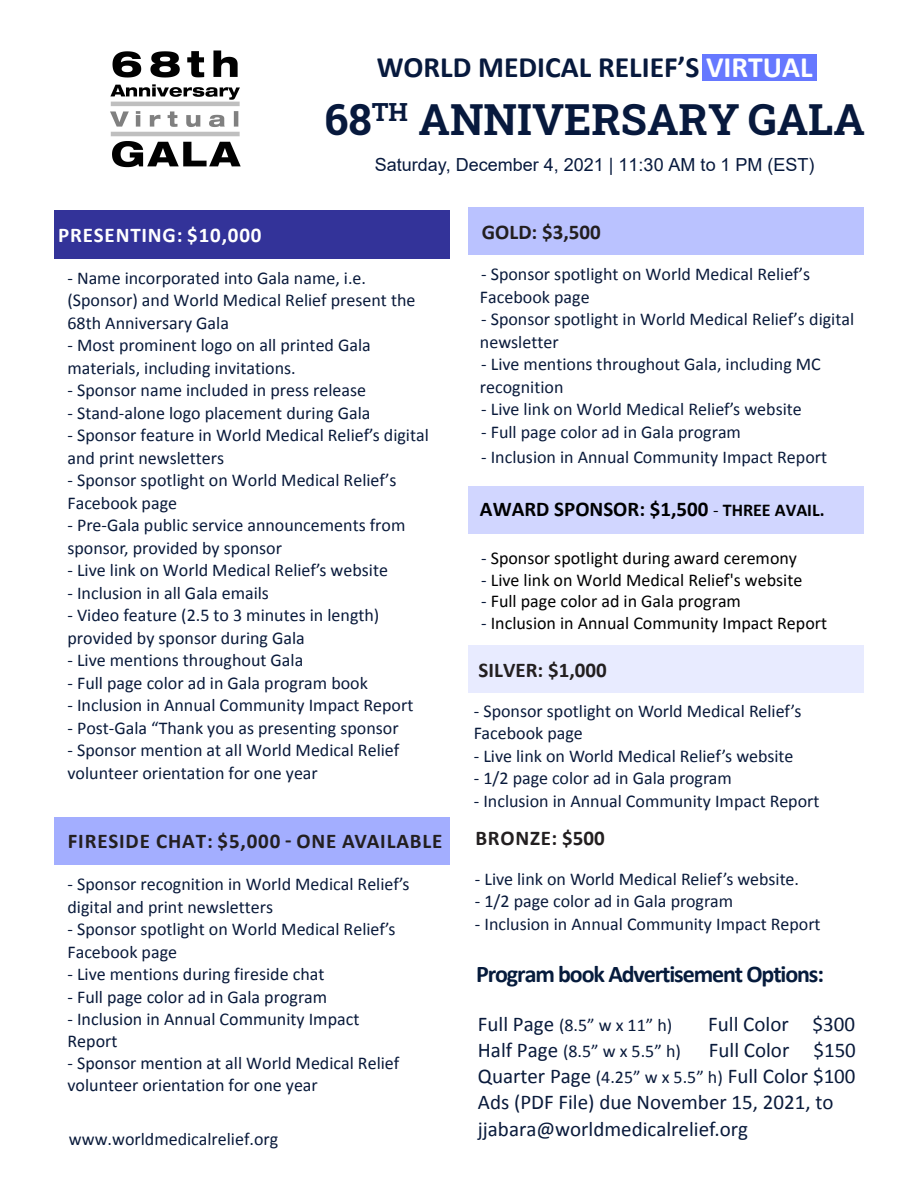
<style>
.page{position:relative;width:918px;height:1188px;background:#fff}
.page>*{position:absolute;margin:0;border:0;box-sizing:border-box;transform-origin:0 0}
.t1{font:700 42.75px "Roboto Slab";color:#07193d}
.t2{font:700 29.7px "Calibri";color:#07193d}
.t3{font:700 24px "Calibri";letter-spacing:-.045em;color:#061b3c}
.t4{font:21px/26.2px "Calibri";color:#091a3b}
.t5{font:700 21px "Calibri";letter-spacing:.04em;color:#231f20}
.t6{font:700 21px "Calibri";color:#000}
.t7{font:700 21px "Calibri";letter-spacing:.04em;color:#fff}
.t8{font:700 21px "Calibri";color:#231f20}
.t9{font:18px/22.5px "Calibri";color:#091a3b}
.t10{font:18px "Calibri";color:#000}
.t11{font:18px "Arial";color:#07193d}
.s1{color:#fff}
.s2{font-weight:400;font-size:18px}
.s3{font-size:18px}
.s4{color:#091a3b}
.s5{font-size:21px}
</style>
<div class="page">
<div style="left:54px;top:211px;width:396px;height:48px;background:#339"></div>
<div style="left:703px;top:54px;width:114px;height:27px;background:#6678ff"></div>
<div style="left:468px;top:646px;width:396px;height:47px;background:#e8ebff"></div>
<div style="left:54px;top:818px;width:396px;height:47px;background:#a3aeff"></div>
<div style="left:468px;top:486px;width:396px;height:47px;background:#d1d6ff"></div>
<div style="left:468px;top:208px;width:396px;height:47px;background:#bac2ff"></div>
<img style="left:110px;top:50px;width:131px;height:118px">
<p class="t2" style="left:377px;top:46px;width:438px">WORLD MEDICAL RELIEF’S <span class="s1">VIRTUAL</span></p>
<p class="t1" style="left:324px;top:91px;width:542px">68<sup>TH</sup> ANNIVERSARY GALA</p>
<p class="t11" style="left:375px;top:152px;width:441px">Saturday, December 4, 2021 | 11:30 AM to 1 PM (EST)</p>
<p class="t7" style="left:58px;top:220px;width:205px">PRESENTING: $10,000</p>
<p class="t9" style="left:68px;top:266px;width:349px">- Name incorporated into Gala name, i.e. (Sponsor) and World Medical Relief present the<br>68th Anniversary Gala</p>
<p class="t9" style="left:68px;top:333px;width:305px">- Most prominent logo on all printed Gala materials, including invitations.</p>
<p class="t9" style="left:68px;top:378px;width:300px">- Sponsor name included in press release</p>
<p class="t9" style="left:68px;top:401px;width:304px">- Stand-alone logo placement during Gala</p>
<p class="t9" style="left:68px;top:423px;width:363px">- Sponsor feature in World Medical Relief’s digital and print newsletters</p>
<p class="t9" style="left:68px;top:468px;width:331px">- Sponsor spotlight on World Medical Relief’s<br>Facebook page</p>
<p class="t9" style="left:68px;top:513px;width:339px">- Pre-Gala public service announcements from sponsor, provided by sponsor</p>
<p class="t9" style="left:68px;top:558px;width:322px">- Live link on World Medical Relief’s website</p>
<p class="t9" style="left:68px;top:581px;width:203px">- Inclusion in all Gala emails</p>
<p class="t9" style="left:68px;top:603px;width:313px">- Video feature (2.5 to 3 minutes in length) provided by sponsor during Gala</p>
<p class="t9" style="left:68px;top:648px;width:237px">- Live mentions throughout Gala</p>
<p class="t9" style="left:68px;top:671px;width:302px">- Full page color ad in Gala program book</p>
<p class="t9" style="left:68px;top:693px;width:347px">- Inclusion in Annual Community Impact Report</p>
<p class="t9" style="left:68px;top:716px;width:333px">- Post-Gala “Thank you as presenting sponsor</p>
<p class="t9" style="left:68px;top:738px;width:333px">- Sponsor mention at all World Medical Relief volunteer orientation for one year</p>
<p class="t5" style="left:68px;top:826px;width:376px">FIRESIDE CHAT: $5,000 - ONE AVAILABLE</p>
<p class="t9" style="left:68px;top:873px;width:344px">- Sponsor recognition in World Medical Relief’s digital and print newsletters</p>
<p class="t9" style="left:68px;top:918px;width:330px">- Sponsor spotlight on World Medical Relief’s<br>Facebook page</p>
<p class="t9" style="left:68px;top:963px;width:258px">- Live mentions during fireside chat</p>
<p class="t9" style="left:68px;top:985px;width:261px">- Full page color ad in Gala program</p>
<p class="t9" style="left:68px;top:1008px;width:293px;line-height:21.6px">- Inclusion in Annual Community Impact<br>Report</p>
<p class="t9" style="left:68px;top:1052px;width:333px;line-height:21.6px">- Sponsor mention at all World Medical Relief volunteer orientation for one year</p>
<p class="t9" style="left:69px;top:1127px;width:211px">www.worldmedicalrelief.org</p>
<p class="t5" style="left:482px;top:217px;width:120px">GOLD: $3,500</p>
<p class="t9" style="left:480px;top:262px;width:332px">- Sponsor spotlight on World Medical Relief’s<br>Facebook page</p>
<p class="t9" style="left:480px;top:307px;width:376px">- Sponsor spotlight in World Medical Relief’s digital newsletter</p>
<p class="t9" style="left:480px;top:352px;width:342px">- Live mentions throughout Gala, including MC recognition</p>
<p class="t9" style="left:481px;top:397px;width:322px">- Live link on World Medical Relief’s website</p>
<p class="t9" style="left:481px;top:420px;width:261px">- Full page color ad in Gala program</p>
<p class="t9" style="left:481px;top:445px;width:347px">- Inclusion in Annual Community Impact Report</p>
<p class="t6" style="left:480px;top:494px;width:346px">AWARD SPONSOR: $1,500 <span class="s2">-</span> <span class="s3">THREE AVAIL.</span></p>
<p class="t10" style="left:481px;top:546px;width:317px"><span class="s4">-</span> Sponsor spotlight during award ceremony</p>
<p class="t10" style="left:481px;top:567px;width:323px"><span class="s4">-</span> Live link on World Medical Relief's website</p>
<p class="t10" style="left:481px;top:589px;width:261px"><span class="s4">-</span> Full page color ad in Gala program</p>
<p class="t10" style="left:481px;top:610px;width:347px"><span class="s4">-</span> Inclusion in Annual Community Impact Report</p>
<p class="t8" style="left:479px;top:655px;width:130px">SILVER: $1,000</p>
<p class="t9" style="left:474px;top:699px;width:329px">- Sponsor spotlight on World Medical Relief’s<br>Facebook page</p>
<p class="t9" style="left:474px;top:744px;width:321px">- Live link on World Medical Relief’s website</p>
<p class="t9" style="left:474px;top:766px;width:260px">- 1/2 page color ad in Gala program</p>
<p class="t9" style="left:474px;top:789px;width:347px">- Inclusion in Annual Community Impact Report</p>
<p class="t5" style="left:475px;top:823px;width:131px">BRONZE: $500</p>
<p class="t9" style="left:475px;top:867px;width:326px">- Live link on World Medical Relief’s website.</p>
<p class="t9" style="left:475px;top:890px;width:260px">- 1/2 page color ad in Gala program</p>
<p class="t9" style="left:475px;top:912px;width:347px">- Inclusion in Annual Community Impact Report</p>
<h3 class="t3" style="left:476px;top:958px;width:350px">Program book Advertisement Options:</h3>
<p class="t9" style="left:478px;top:1014px;width:196px"><span class="s5">Full Page</span> (8.5” w x 11” h)</p>
<p class="t4" style="left:708px;top:1011px;width:148px">Full Color $300</p>
<p class="t9" style="left:478px;top:1039px;width:205px"><span class="s5">Half Page</span> (8.5” w x 5.5” h)</p>
<p class="t4" style="left:478px;top:1036px;width:380px;text-indent:231px">Full Color $150<br>Quarter Page <span class="s3">(4.25” w x 5.5” h)</span> Full Color $100<br>Ads (PDF File) due November 15, 2021, to jjabara@worldmedicalrelief.org</p>
</div>
